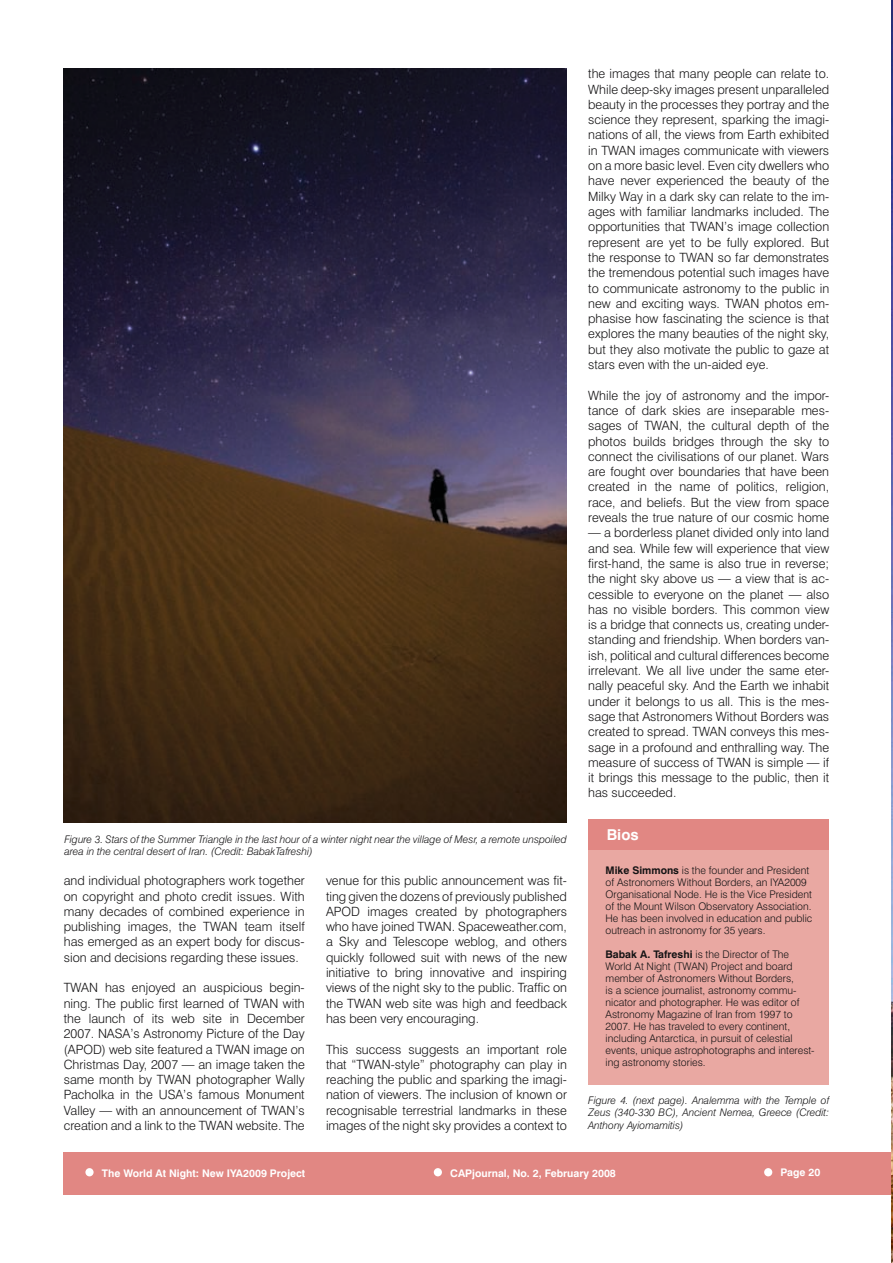
<style>
.page{position:relative;width:893px;height:1263px;background:#fff}
.page>*{position:absolute;margin:0;border:0;box-sizing:border-box;transform-origin:0 0}
.t1{font:700 15px "Swiss 721 BT";color:#fff}
.t2{font:300 12.75px/15.3px "Swiss 721 BT";color:#141314;text-align:justify}
.t3{font:300 10.5px/12px "Swiss 721 BT";color:#141314}
.t4{font:italic 300 10.5px/12.6px "Swiss 721 BT";color:#141314}
.t5{font:700 10.5px "Swiss 721 BT";color:#fff}
.s1{font-weight:700}
</style>
<div class="page">
<div style="left:64px;top:1152px;width:829px;height:43px;background:#e18783"></div>
<div style="left:764px;top:1168px;width:8px;height:8px;background:#fff;border-radius:50%"></div>
<div style="left:85px;top:1168px;width:9px;height:8px;background:#fff;border-radius:50%"></div>
<div style="left:434px;top:1168px;width:8px;height:8px;background:#fff;border-radius:50%"></div>
<div style="left:588px;top:819px;width:241px;height:266px;background:#e9a8a2"></div>
<div style="left:588px;top:819px;width:241px;height:30px;background:#e18783"></div>
<img style="left:892px;top:0;width:1px;height:1263px">
<img style="left:64px;top:68px;width:503px;height:755px">
<p class="t4" style="left:64px;top:832px;width:504px">Figure 3. Stars of the Summer Triangle in the last hour of a winter night near the village of Mesr, a remote unspoiled area in the central desert of Iran. (Credit: BabakTafreshi)</p>
<p class="t2" style="left:588px;top:66px;width:242px">the images that many people can relate to.<br>While deep-sky images present unparalleled beauty in the processes they portray and the science they represent, sparking the imagi&shy;nations of all, the views from Earth exhibited in TWAN images communicate with viewers on a more basic level. Even city dwellers who have never experienced the beauty of the Milky Way in a dark sky can relate to the im&shy;ages with familiar landmarks included. The opportunities that TWAN’s image collection represent are yet to be fully explored. But the response to TWAN so far demonstrates the tremendous potential such images have to communicate astronomy to the public in new and exciting ways. TWAN photos em&shy;phasise how fascinating the science is that explores the many beauties of the night sky, but they also motivate the public to gaze at stars even with the un-aided eye.</p>
<p class="t2" style="left:588px;top:387px;width:242px">While the joy of astronomy and the impor&shy;tance of dark skies are inseparable mes&shy;sages of TWAN, the cultural depth of the photos builds bridges through the sky to connect the civilisations of our planet. Wars are fought over boundaries that have been created in the name of politics, religion, race, and beliefs. But the view from space reveals the true nature of our cosmic home</p>
<p class="t2" style="left:588px;top:525px;width:242px">— a borderless planet divided only into land and sea. While few will experience that view first-hand, the same is also true in reverse; the night sky above us — a view that is ac&shy;cessible to everyone on the planet — also has no visible borders. This common view is a bridge that connects us, creating under&shy;standing and friendship. When borders van&shy;ish, political and cultural differences become irrelevant. We all live under the same eter&shy;nally peaceful sky. And the Earth we inhabit under it belongs to us all. This is the mes&shy;sage that Astronomers Without Borders was created to spread. TWAN conveys this mes&shy;sage in a profound and enthralling way. The measure of success of TWAN is simple — if it brings this message to the public, then it has succeeded.</p>
<p class="t1" style="left:607px;top:826px;width:33px">Bios</p>
<p class="t3" style="left:606px;top:864px;width:208px"><span class="s1">Mike Simmons</span> is the founder and President of Astronomers Without Borders, an IYA2009<br>Organisational Node. He is the Vice President of the Mount Wilson Observatory Association.<br>He has been involved in education and public outreach in astronomy for 35 years.</p>
<p class="t3" style="left:606px;top:948px;width:211px"><span class="s1">Babak A. Tafreshi</span> is the Director of The World At Night (TWAN) Project and board member of Astronomers Without Borders,<br>is a science journalist, astronomy commu&shy;nicator and photographer. He was editor of Astronomy Magazine of Iran from 1997 to 2007. He has traveled to every continent, including Antarctica, in pursuit of celestial events, unique astrophotographs and interest&shy;ing astronomy stories.</p>
<p class="t2" style="left:326px;top:873px;width:242px">venue for this public announcement was fit&shy;ting given the dozens of previously published APOD images created by photographers who have joined TWAN. Spaceweather.com, a Sky and Telescope weblog, and others quickly followed suit with news of the new initiative to bring innovative and inspiring views of the night sky to the public. Traffic on the TWAN web site was high and feedback has been very encouraging.</p>
<p class="t2" style="left:326px;top:1041px;width:242px">This success suggests an important role that “TWAN-style” photography can play in reaching the public and sparking the imagi&shy;nation of viewers. The inclusion of known or recognisable terrestrial landmarks in these images of the night sky provides a context to</p>
<p class="t2" style="left:64px;top:873px;width:242px">and individual photographers work together on copyright and photo credit issues. With many decades of combined experience in publishing images, the TWAN team itself has emerged as an expert body for discus&shy;sion and decisions regarding these issues.</p>
<p class="t2" style="left:64px;top:980px;width:242px">TWAN has enjoyed an auspicious begin&shy;ning. The public first learned of TWAN with the launch of its web site in December 2007. NASA’s Astronomy Picture of the Day (APOD) web site featured a TWAN image on Christmas Day, 2007 — an image taken the same month by TWAN photographer Wally Pacholka in the USA’s famous Monument Valley — with an announcement of TWAN’s creation and a link to the TWAN website. The</p>
<p class="t4" style="left:588px;top:1093px;width:242px;text-align:justify">Figure 4. (next page). Analemma with the Temple of Zeus (340-330 BC), Ancient Nemea, Greece (Credit:<br>Anthony Ayiomamitis)</p>
<p class="t5" style="left:780px;top:1166px;width:41px">Page 20</p>
<p class="t5" style="left:102px;top:1167px;width:205px">The World At Night: New IYA2009 Project</p>
<p class="t5" style="left:450px;top:1166px;width:167px">CAPjournal, No. 2, February 2008</p>
</div>
